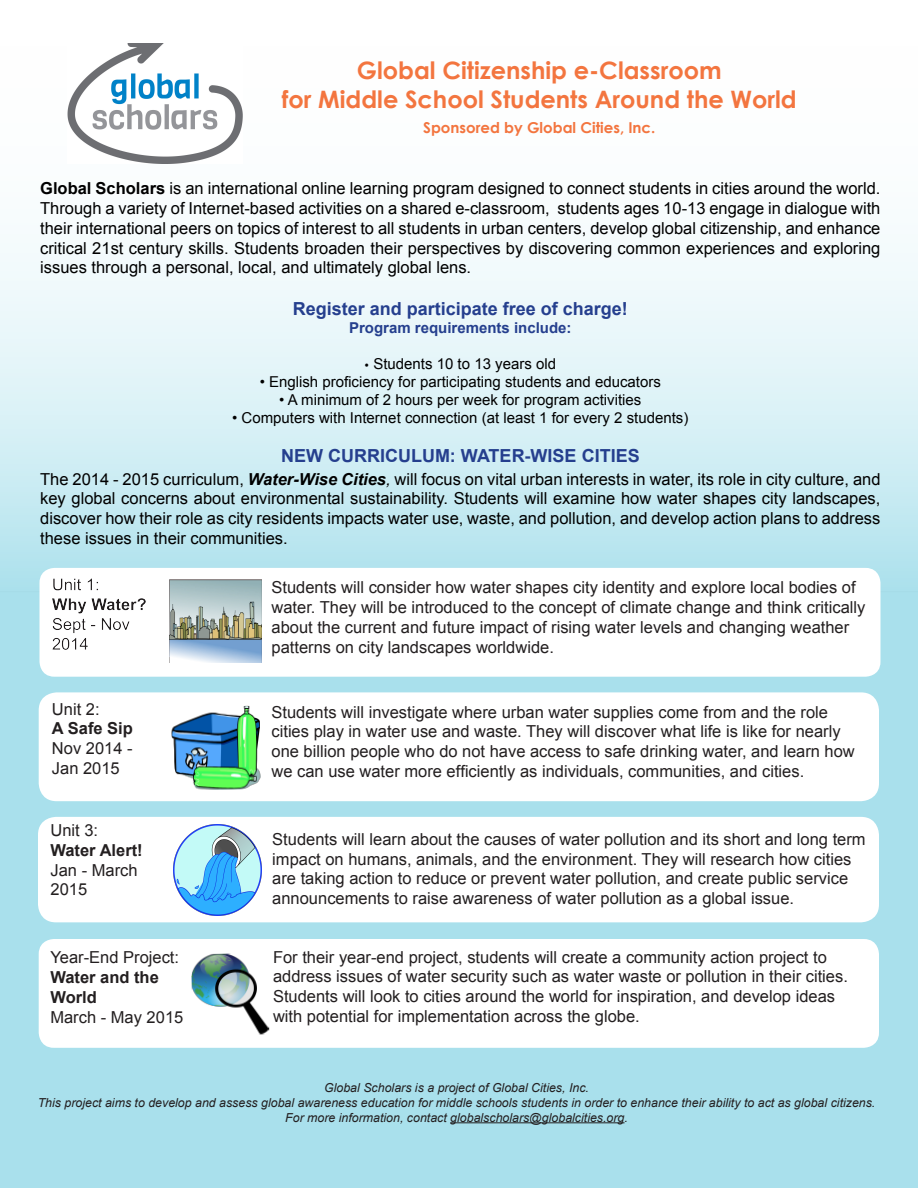
<style>
.page{position:relative;width:918px;height:1188px;background:#fff}
.page>*{position:absolute;margin:0;border:0;box-sizing:border-box;transform-origin:0 0}
.t1{font:700 24px "Century Gothic";color:#f3753f}
.t2{font:700 18px "Arial";color:#253f8e}
.Body{font:16.5px/19.8px "Arial";color:#231f20}
.t3{font:16.5px/19.8px "Arial";color:#000;text-align:justify}
.Body-2{font:700 16.5px "Arial";color:#231f20}
.t4{font:15px "Arial";color:#000}
.t5{font:700 15px "Century Gothic";color:#f3753f}
.t6{font:700 15px "Arial";color:#253f8e}
.t7{font:italic 12.3px "Arial";color:#231f20}
.s1{font-weight:700}
.s2{font-family:"Chaparral Pro"}
.s3{font-weight:700;font-style:italic}
.s4{font-style:italic}
</style>
<div class="page">
<div style="left:0;top:2px;width:918px;height:1186px;background:#a9e0ec"></div>
<svg style="left:0;top:2px;width:918px;height:590px"></svg>
<hr style="left:450px;top:1122px;width:175px;height:1px;background:#231f20">
<div style="left:39px;top:692px;width:840px;height:109px;background:#fff;border-radius:18px"></div>
<div style="left:39px;top:939px;width:840px;height:109px;background:#fff;border-radius:15px"></div>
<div style="left:40px;top:568px;width:840px;height:109px;background:#fff;border-radius:15px"></div>
<div style="left:40px;top:561px;width:121px;height:107px;background:#231f20;opacity:.5"></div>
<div style="left:38px;top:817px;width:841px;height:105px;background:#fff;border-radius:18px"></div>
<img style="left:173px;top:824px;width:88px;height:91px">
<img style="left:171px;top:706px;width:90px;height:84px">
<img style="left:191px;top:953px;width:78px;height:82px">
<img style="left:169px;top:580px;width:93px;height:82px">
<img style="left:68px;top:44px;width:175px;height:119px">
<p class="t1" style="left:357px;top:52px;width:366px">Global Citizenship e-Classroom</p>
<p class="t1" style="left:282px;top:81px;width:517px">for Middle School Students Around the World</p>
<p class="t5" style="left:423px;top:116px;width:234px">Sponsored by Global Cities, Inc.</p>
<p class="t3" style="left:40px;top:179px;width:842px"><span class="s1">Global Scholars</span> is an international online learning program designed to connect students in cities around the world.<br>Through a variety of Internet-based activities on a shared e-classroom, students ages 10-13 engage in dialogue with their international peers on topics of interest to all students in urban centers, develop global citizenship, and enhance critical 21st century skills. Students broaden their perspectives by discovering common experiences and exploring issues through a personal, local, and ultimately global lens.</p>
<p class="t2" style="left:293px;top:296px;width:337px">Register and participate free of charge!</p>
<p class="t6" style="left:349px;top:318px;width:224px">Program requirements include:</p>
<p class="t4" style="left:365px;top:354px;width:193px"><span class="s2">•</span> Students 10 to 13 years old</p>
<p class="t4" style="left:260px;top:372px;width:403px">• English proficiency for participating students and educators</p>
<p class="t4" style="left:279px;top:390px;width:364px">• A minimum of 2 hours per week for program activities</p>
<p class="t4" style="left:232px;top:408px;width:458px">• Computers with Internet connection (at least 1 for every 2 students)</p>
<p class="t2" style="left:281px;top:444px;width:360px">NEW CURRICULUM: WATER-WISE CITIES</p>
<p class="t3" style="left:40px;top:469px;width:842px">The 2014 - 2015 curriculum, <span class="s3">Water-Wise Cities</span><span class="s4">,</span> will focus on vital urban interests in water, its role in city culture, and key global concerns about environmental sustainability. Students will examine how water shapes city landscapes, discover how their role as city residents impacts water use, waste, and pollution, and develop action plans to address these issues in their communities.</p>
<p class="Body" style="left:52px;top:699px;width:49px">Unit 2:</p>
<p class="Body-2" style="left:52px;top:718px;width:83px">A Safe Sip</p>
<p class="Body" style="left:52px;top:739px;width:82px">Nov 2014 -</p>
<p class="Body" style="left:52px;top:758px;width:69px">Jan 2015</p>
<p class="Body" style="left:51px;top:821px;width:49px">Unit 3:</p>
<p class="Body-2" style="left:51px;top:839px;width:94px">Water Alert!</p>
<p class="Body" style="left:51px;top:860px;width:89px">Jan - March<br>2015</p>
<p class="Body" style="left:50px;top:948px;width:130px">Year-End Project:</p>
<p class="Body-2" style="left:50px;top:966px;width:110px">Water and the</p>
<p class="Body-2" style="left:50px;top:986px;width:48px">World</p>
<p class="Body" style="left:50px;top:1007px;width:134px">March - May 2015</p>
<p class="Body" style="left:272px;top:578px;width:595px">Students will consider how water shapes city identity and explore local bodies of water. They will be introduced to the concept of climate change and think critically about the current and future impact of rising water levels and changing weather patterns on city landscapes worldwide.</p>
<p class="Body" style="left:272px;top:702px;width:585px">Students will investigate where urban water supplies come from and the role cities play in water use and waste. They will discover what life is like for nearly one billion people who do not have access to safe drinking water, and learn how we can use water more efficiently as individuals, communities, and cities.</p>
<p class="Body" style="left:272px;top:829px;width:595px">Students will learn about the causes of water pollution and its short and long term impact on humans, animals, and the environment. They will research how cities are taking action to reduce or prevent water pollution, and create public service announcements to raise awareness of water pollution as a global issue.</p>
<p class="Body" style="left:273px;top:947px;width:576px">For their year-end project, students will create a community action project to address issues of water security such as water waste or pollution in their cities.<br>Students will look to cities around the world for inspiration, and develop ideas with potential for implementation across the globe.</p>
<p class="t7" style="left:324px;top:1080px;width:266px">Global Scholars is a project of Global Cities, Inc.</p>
<p class="t7" style="left:38px;top:1094px;width:839px">This project aims to develop and assess global awareness education for middle schools students in order to enhance their ability to act as global citizens.</p>
<p class="t7" style="left:285px;top:1109px;width:344px">For more information, contact globalscholars@globalcities.org.</p>
</div>
